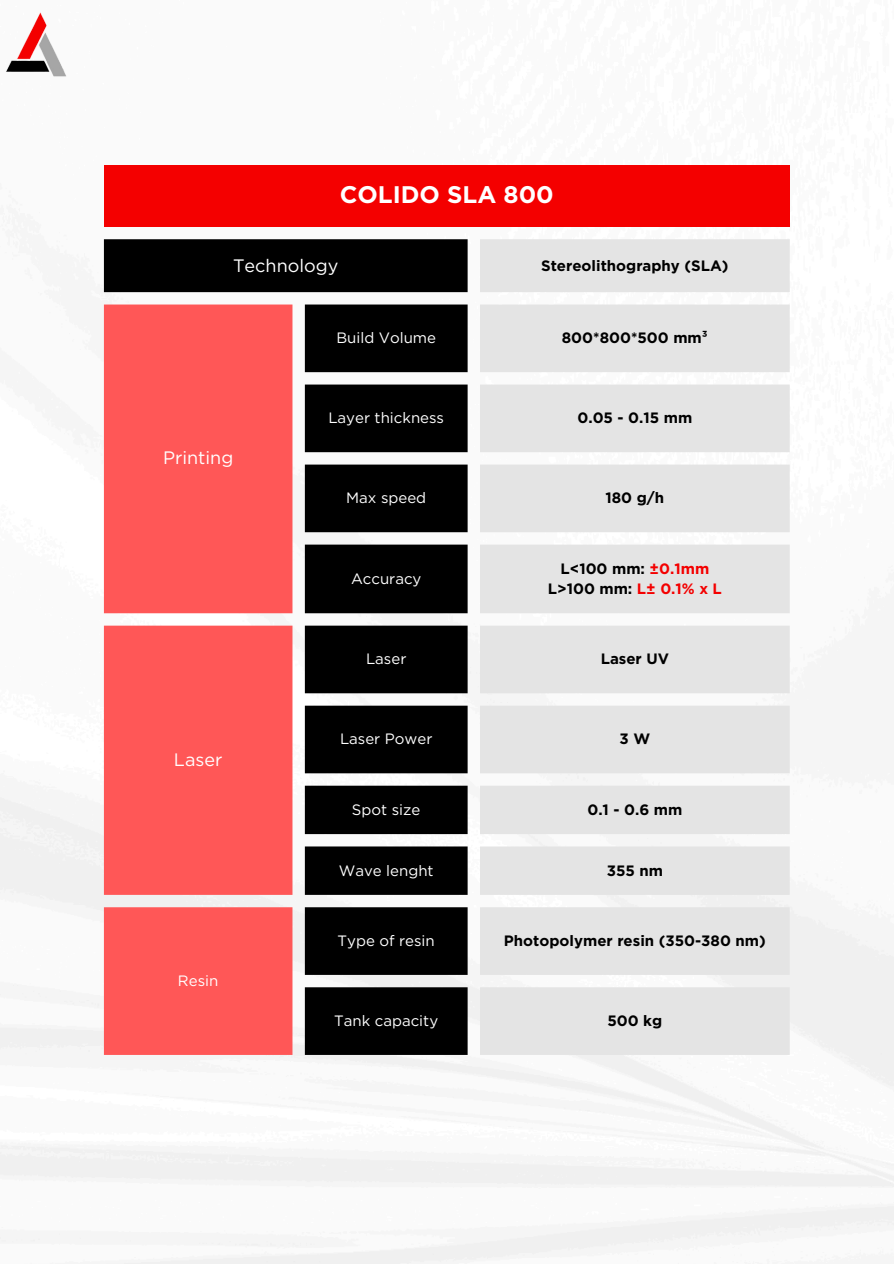
<style>
.page{position:relative;width:894px;height:1264px;background:#fff}
.page>*{position:absolute;margin:0;border:0;box-sizing:border-box;transform-origin:0 0}
.t1{font:700 24px "Gotham";color:#fff}
.t2{font:18px "Gotham";color:#fff}
.t3{font:700 15px "Gotham";color:#000}
.t4{font:15px "Gotham";color:#fff}
.s1{color:#f40000}
</style>
<div class="page">
<img style="left:0;top:165px;width:893px;height:1098px">
<img style="left:6px;top:12px;width:61px;height:65px">
<div style="left:104px;top:165px;width:685px;height:62px;background:#f40000"></div>
<svg style="left:104px;top:239px;width:363px;height:815px;fill:#000"></svg>
<svg style="left:480px;top:239px;width:309px;height:815px;fill:#e4e4e4"></svg>
<div style="left:104px;top:304px;width:188px;height:750px;background:#ff5757"></div>
<p class="t1" style="left:339px;top:180px;width:215px">COLIDO SLA 800</p>
<p class="t2" style="left:233px;top:254px;width:107px">Technology</p>
<p class="t3" style="left:541px;top:256px;width:189px">Stereolithography (SLA)</p>
<p class="t4" style="left:336px;top:328px;width:101px">Build Volume</p>
<p class="t3" style="left:561px;top:328px;width:147px">800*800*500 mm³</p>
<p class="t2" style="left:163px;top:447px;width:72px">Printing</p>
<p class="t2" style="left:174px;top:749px;width:50px">Laser</p>
<p class="t4" style="left:178px;top:971px;width:42px">Resin</p>
<p class="t4" style="left:328px;top:408px;width:117px">Layer thickness</p>
<p class="t3" style="left:577px;top:408px;width:116px">0.05 - 0.15 mm</p>
<p class="t4" style="left:346px;top:488px;width:81px">Max speed</p>
<p class="t3" style="left:605px;top:488px;width:60px">180 g/h</p>
<p class="t4" style="left:351px;top:569px;width:72px">Accuracy</p>
<p class="t3" style="left:560px;top:559px;width:150px">L&lt;100 mm: <span class="s1">±0.1mm</span></p>
<p class="t3" style="left:547px;top:579px;width:175px">L&gt;100 mm: <span class="s1">L± 0.1% x L</span></p>
<p class="t4" style="left:366px;top:649px;width:42px">Laser</p>
<p class="t3" style="left:600px;top:649px;width:70px">Laser UV</p>
<p class="t4" style="left:340px;top:729px;width:94px">Laser Power</p>
<p class="t3" style="left:619px;top:729px;width:32px">3 W</p>
<p class="t4" style="left:352px;top:800px;width:70px">Spot size</p>
<p class="t3" style="left:587px;top:800px;width:96px">0.1 - 0.6 mm</p>
<p class="t4" style="left:339px;top:861px;width:96px">Wave lenght</p>
<p class="t3" style="left:606px;top:861px;width:58px">355 nm</p>
<p class="t4" style="left:337px;top:931px;width:99px">Type of resin</p>
<p class="t3" style="left:504px;top:931px;width:263px">Photopolymer resin (350-380 nm)</p>
<p class="t4" style="left:334px;top:1011px;width:105px">Tank capacity</p>
<p class="t3" style="left:607px;top:1011px;width:56px">500 kg</p>
</div>
